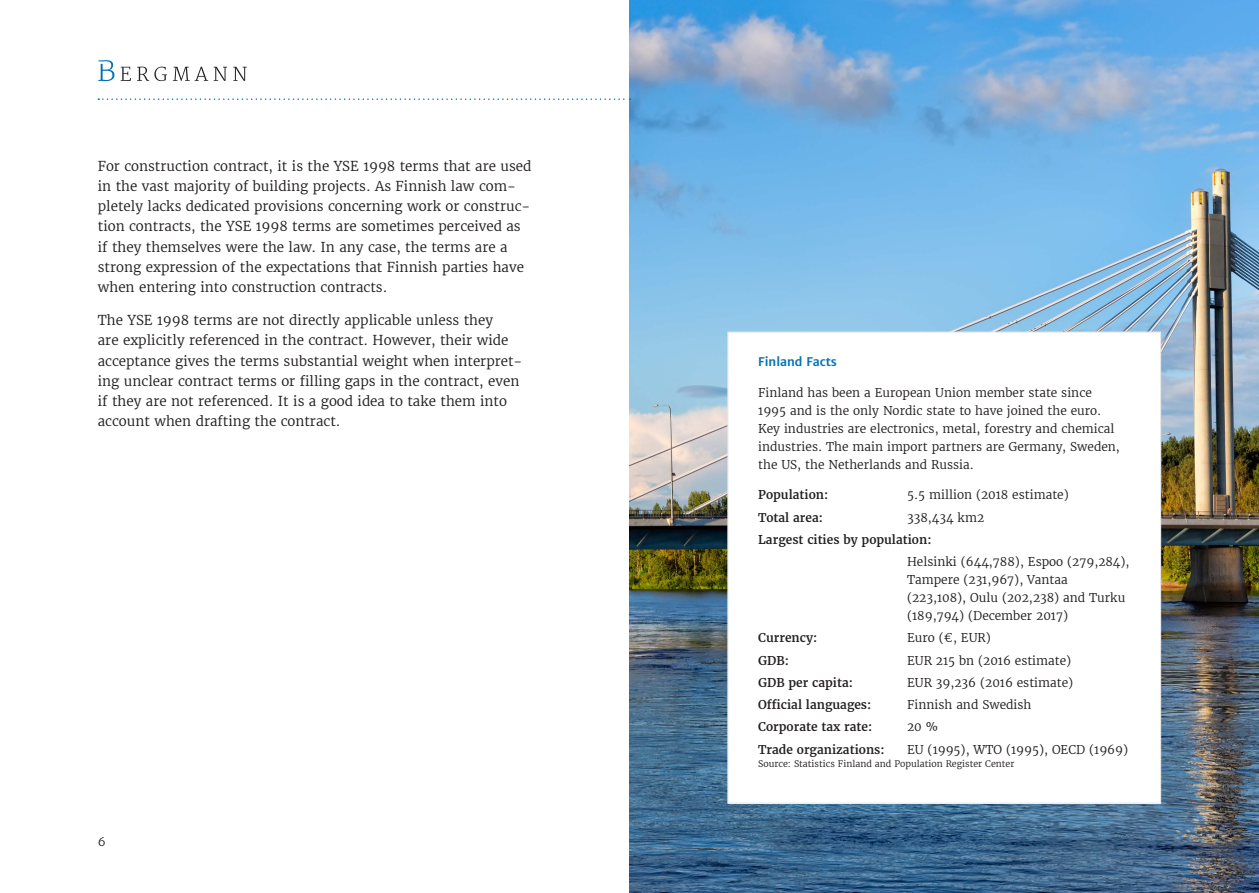
<style>
.page{position:relative;width:1259px;height:893px;background:#fff}
.page>*{position:absolute;margin:0;border:0;box-sizing:border-box;transform-origin:0 0}
.Bgm_Body_Text{font:13.5px/20.2px "Merriweather ST Book";color:#231f20}
.Bgm_Box_Info{font:12px/18px "Merriweather ST Book";color:#231f20}
.Bgm_Box_Text{font:12px/18px "Merriweather ST Book";color:#231f20}
.Bgm_Box_Info-2{font:700 12px "Merriweather ST Semi";color:#231f20}
.Bgm_Box_Title{font:700 12px "Merriweather Sans ST Semi";color:#0474b3}
.t1{font:12px "Merriweather Sans ST Light";color:#231f20}
.Bgm_Box_Source{font:9px "Merriweather ST Book";color:#231f20}
</style>
<div class="page">
<img style="left:629px;top:0;width:630px;height:893px">
<div style="left:728px;top:332px;width:432px;height:471px;background:#fff"></div>
<svg style="left:98px;top:98px;width:532px;height:2px"></svg>
<svg style="left:98px;top:60px;width:16px;height:21px"></svg>
<svg style="left:233px;top:67px;width:14px;height:14px"></svg>
<svg style="left:214px;top:67px;width:13px;height:14px"></svg>
<svg style="left:173px;top:67px;width:35px;height:14px"></svg>
<svg style="left:137px;top:67px;width:30px;height:14px"></svg>
<svg style="left:121px;top:67px;width:10px;height:14px"></svg>
<p class="Bgm_Body_Text" style="left:98px;top:156px;width:435px">For construction contract, it is the YSE 1998 terms that are used in the vast majority of building projects. As Finnish law com&shy;pletely lacks dedicated provisions concerning work or construc&shy;tion contracts, the YSE 1998 terms are sometimes perceived as if they themselves were the law. In any case, the terms are a strong expression of the expectations that Finnish parties have when entering into construction contracts.</p>
<p class="Bgm_Body_Text" style="left:98px;top:310px;width:426px">The YSE 1998 terms are not directly applicable unless they<br>are explicitly referenced in the contract. However, their wide acceptance gives the terms substantial weight when interpret&shy;ing unclear contract terms or filling gaps in the contract, even if they are not referenced. It is a good idea to take them into account when drafting the contract.</p>
<p class="t1" style="left:98px;top:835px;width:10px">6</p>
<p class="Bgm_Box_Title" style="left:758px;top:354px;width:80px">Finland Facts</p>
<p class="Bgm_Box_Text" style="left:758px;top:383px;width:363px">Finland has been a European Union member state since 1995 and is the only Nordic state to have joined the euro.<br>Key industries are electronics, metal, forestry and chemical industries. The main import partners are Germany, Sweden, the US, the Netherlands and Russia.</p>
<p class="Bgm_Box_Info-2" style="left:758px;top:487px;width:71px">Population:</p>
<p class="Bgm_Box_Info" style="left:907px;top:486px;width:163px">5.5 million (2018 estimate)</p>
<p class="Bgm_Box_Info-2" style="left:758px;top:510px;width:66px">Total area:</p>
<p class="Bgm_Box_Info" style="left:907px;top:508px;width:79px">338,434 km2</p>
<p class="Bgm_Box_Info-2" style="left:758px;top:532px;width:175px">Largest cities by population:</p>
<p class="Bgm_Box_Info" style="left:907px;top:553px;width:224px">Helsinki (644,788), Espoo (279,284),<br>Tampere (231,967), Vantaa (223,108), Oulu (202,238) and Turku (189,794) (December 2017)</p>
<p class="Bgm_Box_Info-2" style="left:758px;top:630px;width:61px">Currency:</p>
<p class="Bgm_Box_Info" style="left:907px;top:629px;width:85px">Euro (€, EUR)</p>
<p class="Bgm_Box_Info-2" style="left:758px;top:653px;width:32px">GDB:</p>
<p class="Bgm_Box_Info" style="left:907px;top:651px;width:166px">EUR 215 bn (2016 estimate)</p>
<p class="Bgm_Box_Info-2" style="left:758px;top:675px;width:96px">GDB per capita:</p>
<p class="Bgm_Box_Info" style="left:907px;top:673px;width:168px">EUR 39,236 (2016 estimate)</p>
<p class="Bgm_Box_Info-2" style="left:758px;top:697px;width:115px">Official languages:</p>
<p class="Bgm_Box_Info" style="left:907px;top:696px;width:126px">Finnish and Swedish</p>
<p class="Bgm_Box_Info-2" style="left:758px;top:719px;width:116px">Corporate tax rate:</p>
<p class="Bgm_Box_Info" style="left:907px;top:718px;width:32px">20 %</p>
<p class="Bgm_Box_Info-2" style="left:758px;top:742px;width:128px">Trade organizations:</p>
<p class="Bgm_Box_Info" style="left:907px;top:740px;width:223px">EU (1995), WTO (1995), OECD (1969)</p>
<p class="Bgm_Box_Source" style="left:758px;top:758px;width:258px">Source: Statistics Finland and Population Register Center</p>
</div>
